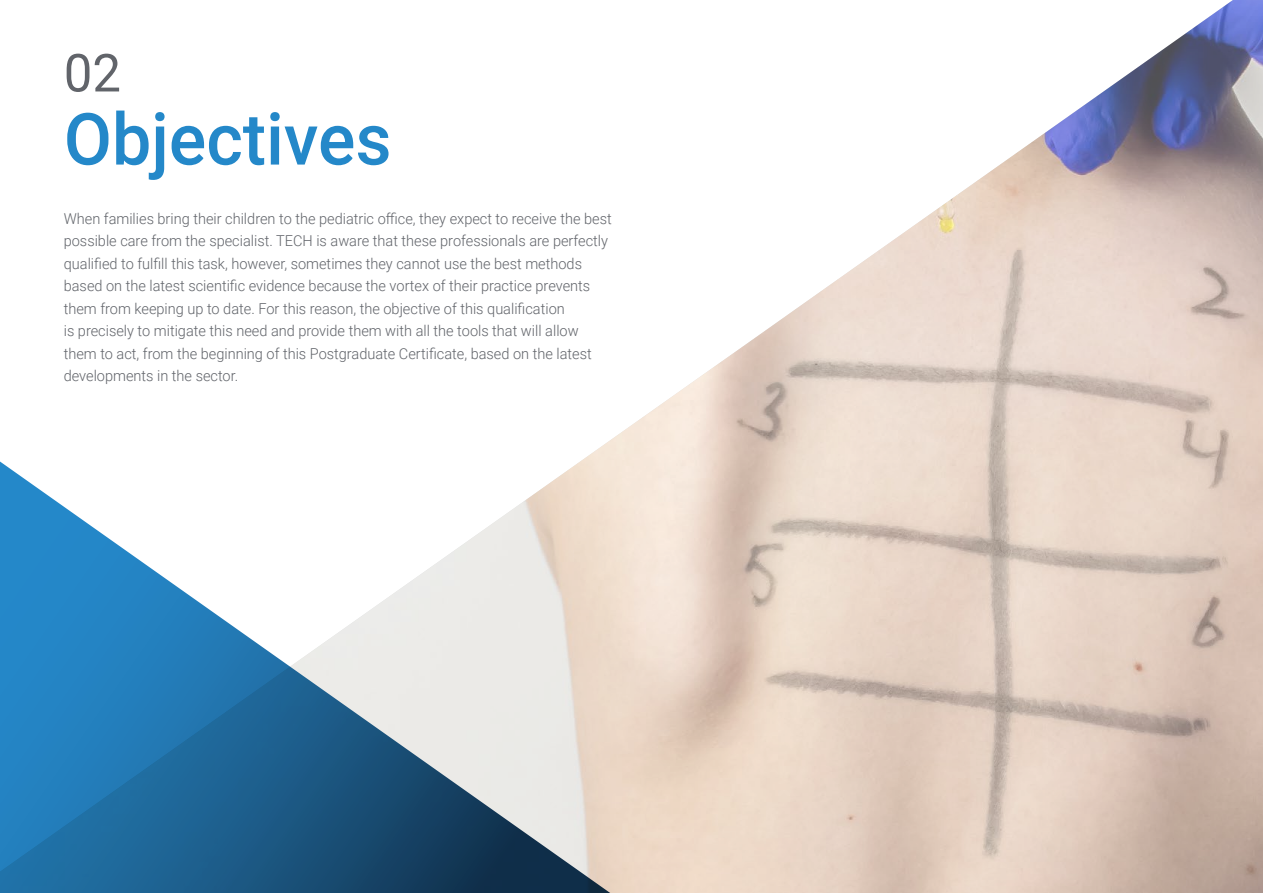
<style>
.page{position:relative;width:1263px;height:893px;background:#fff}
.page>*{position:absolute;margin:0;border:0;box-sizing:border-box;transform-origin:0 0}
.t1{font:500 72px "Roboto";color:#2488c9}
.t2{font:52.5px "Roboto";color:#61646a}
.t3{font:300 15px/22.5px "Roboto";color:#61646a}
</style>
<div class="page">
<img style="left:602px;top:0;width:661px;height:893px">
<svg style="left:0;top:446px;width:640px;height:447px"></svg>
<h2 class="t2" style="left:64px;top:36px;width:59px">02</h2>
<h1 class="t1" style="left:64px;top:89px;width:329px">Objectives</h1>
<p class="t3" style="left:64px;top:207px;width:549px">When families bring their children to the pediatric office, they expect to receive the best possible care from the specialist. TECH is aware that these professionals are perfectly qualified to fulfill this task, however, sometimes they cannot use the best methods based on the latest scientific evidence because the vortex of their practice prevents them from keeping up to date. For this reason, the objective of this qualification<br>is precisely to mitigate this need and provide them with all the tools that will allow them to act, from the beginning of this Postgraduate Certificate, based on the latest developments in the sector.</p>
</div>
